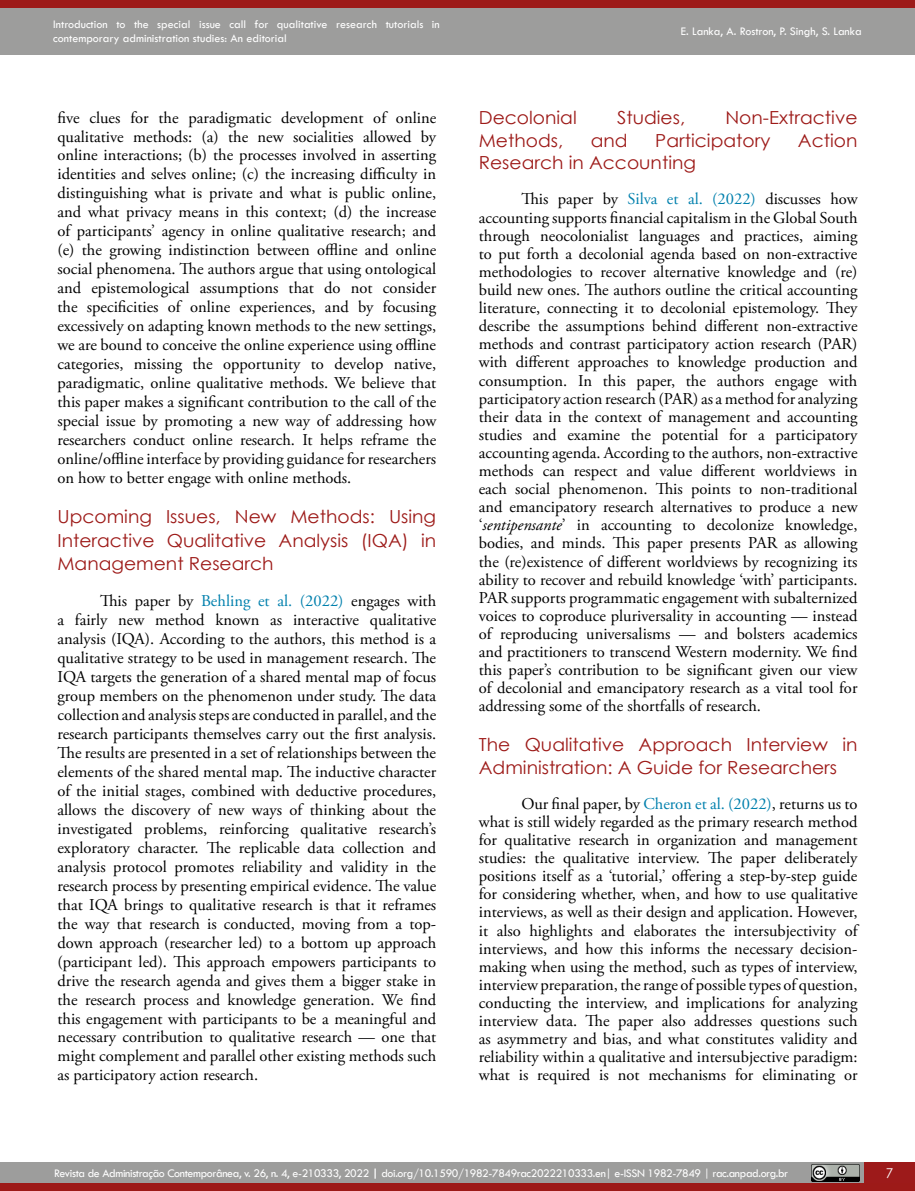
<style>
.page{position:relative;width:915px;height:1191px;background:#fff}
.page>*{position:absolute;margin:0;border:0;box-sizing:border-box;transform-origin:0 0}
.t1{font:18px/23.4px "Century Gothic";color:#9d1a18;text-align:justify;scale:1.04 1}
.t2{font:16.5px/18.9px "Adobe Garamond Pro";color:#000;text-align:justify}
.t3{font:13.5px "Century Gothic";color:#fff}
.t4{font:12px/14.4px "Tw Cen";color:#fff}
.t5{font:12px "Tw Cen";letter-spacing:-.03em;color:#fff}
.s1{color:#0080ad}
.s2{font-style:italic}
.s3{font-weight:700}
</style>
<div class="page">
<div style="left:863px;top:1162px;width:51px;height:21px;background:#9d1a1a"></div>
<div style="left:0;top:0;width:914px;height:54px;background:#9d9d9c"></div>
<div style="left:0;top:0;width:914px;height:7px;background:#9d1a18"></div>
<div style="left:0;top:1162px;width:863px;height:21px;background:#9d9d9c"></div>
<div style="left:0;top:1183px;width:914px;height:8px;background:#9d1a18"></div>
<img style="left:811px;top:1164px;width:48px;height:17px">
<p class="t4" style="left:53px;top:17px;width:388px">Introduction to the special issue call for qualitative research tutorials in contemporary administration studies: An editorial</p>
<p class="t2" style="left:57px;top:108px;width:380px">five clues for the paradigmatic development of online qualitative methods: (a) the new socialities allowed by online interactions; (b) the processes involved in asserting identities and selves online; (c) the increasing difficulty in distinguishing what is private and what is public online, and what privacy means in this context; (d) the increase of participants’ agency in online qualitative research; and (e) the growing indistinction between offline and online social phenomena. The authors argue that using ontological and epistemological assumptions that do not consider the specificities of online experiences, and by focusing excessively on adapting known methods to the new settings, we are bound to conceive the online experience using offline categories, missing the opportunity to develop native, paradigmatic, online qualitative methods. We believe that this paper makes a significant contribution to the call of the special issue by promoting a new way of addressing how researchers conduct online research. It helps reframe the online/offline interface by providing guidance for researchers on how to better engage with online methods.</p>
<p class="t1" style="left:57px;top:505px;width:365px">Upcoming Issues, New Methods: Using Interactive Qualitative Analysis (IQA) in Management Research</p>
<p class="t2" style="left:57px;top:592px;width:380px;text-indent:43px">This paper by <span class="s1">Behling et al. (2022)</span> engages with a fairly new method known as interactive qualitative analysis (IQA). According to the authors, this method is a qualitative strategy to be used in management research. The IQA targets the generation of a shared mental map of focus group members on the phenomenon under study. The data collection and analysis steps are conducted in parallel, and the research participants themselves carry out the first analysis.<br>The results are presented in a set of relationships between the elements of the shared mental map. The inductive character of the initial stages, combined with deductive procedures, allows the discovery of new ways of thinking about the investigated problems, reinforcing qualitative research’s exploratory character. The replicable data collection and analysis protocol promotes reliability and validity in the research process by presenting empirical evidence. The value that IQA brings to qualitative research is that it reframes the way that research is conducted, moving from a top&shy;down approach (researcher led) to a bottom up approach (participant led). This approach empowers participants to drive the research agenda and gives them a bigger stake in the research process and knowledge generation. We find this engagement with participants to be a meaningful and necessary contribution to qualitative research — one that might complement and parallel other existing methods such as participatory action research.</p>
<p class="t4" style="left:680px;top:24px;width:182px">E. Lanka, A. Rostron, P. Singh, S. Lanka</p>
<p class="t1" style="left:478px;top:106px;width:96px">Decolonial</p>
<p class="t1" style="left:617px;top:106px;width:67px">Studies,</p>
<p class="t1" style="left:725px;top:106px;width:128px">Non-Extractive</p>
<p class="t1" style="left:478px;top:128px;width:83px">Methods,</p>
<p class="t1" style="left:590px;top:128px;width:37px">and</p>
<p class="t1" style="left:655px;top:128px;width:112px">Participatory</p>
<p class="t1" style="left:797px;top:128px;width:59px">Action</p>
<p class="t1" style="left:478px;top:151px;width:210px">Research in Accounting</p>
<p class="t2" style="left:478px;top:191px;width:380px;line-height:18.1px;text-indent:43px">This paper by <span class="s1">Silva et al. (2022)</span> discusses how accounting supports financial capitalism in the Global South through neocolonialist languages and practices, aiming to put forth a decolonial agenda based on non-extractive methodologies to recover alternative knowledge and (re) build new ones. The authors outline the critical accounting literature, connecting it to decolonial epistemology. They describe the assumptions behind different non-extractive methods and contrast participatory action research (PAR) with different approaches to knowledge production and consumption. In this paper, the authors engage with participatory action research (PAR) as a method for analyzing their data in the context of management and accounting studies and examine the potential for a participatory accounting agenda. According to the authors, non-extractive methods can respect and value different worldviews in each social phenomenon. This points to non-traditional and emancipatory research alternatives to produce a new ‘<span class="s2">sentipensante</span>’ in accounting to decolonize knowledge, bodies, and minds. This paper presents PAR as allowing the (re)existence of different worldviews by recognizing its ability to recover and rebuild knowledge ‘with’ participants.<br>PAR supports programmatic engagement with subalternized voices to coproduce pluriversality in accounting — instead of reproducing universalisms — and bolsters academics and practitioners to transcend Western modernity. We find this paper’s contribution to be significant given our view of decolonial and emancipatory research as a vital tool for addressing some of the shortfalls of research.</p>
<p class="t1" style="left:478px;top:733px;width:365px;line-height:22.6px">The Qualitative Approach Interview in<br>Administration: A Guide for Researchers</p>
<p class="t2" style="left:478px;top:795px;width:380px;line-height:18.1px;text-indent:43px">Our final paper, by <span class="s1">Cheron et al. (2022)</span>, returns us to what is still widely regarded as the primary research method for qualitative research in organization and management studies: the qualitative interview. The paper deliberately positions itself as a ‘tutorial,’ offering a step-by-step guide for considering whether, when, and how to use qualitative interviews, as well as their design and application. However, it also highlights and elaborates the intersubjectivity of interviews, and how this informs the necessary decision&shy;making when using the method, such as types of interview, interview preparation, the range of possible types of question, conducting the interview, and implications for analyzing interview data. The paper also addresses questions such as asymmetry and bias, and what constitutes validity and reliability within a qualitative and intersubjective paradigm: what is required is not mechanisms for eliminating or</p>
<p class="t5" style="left:54px;top:1166px;width:735px">Revista de Administração Contemporânea, v. 26, n. 4, e-210333, 2022 <span class="s3">|</span> doi.org/10.1590/1982-7849rac2022210333.en| e-ISSN 1982-7849 | rac.anpad.org.br</p>
<p class="t3" style="left:885px;top:1163px;width:9px">7</p>
</div>
